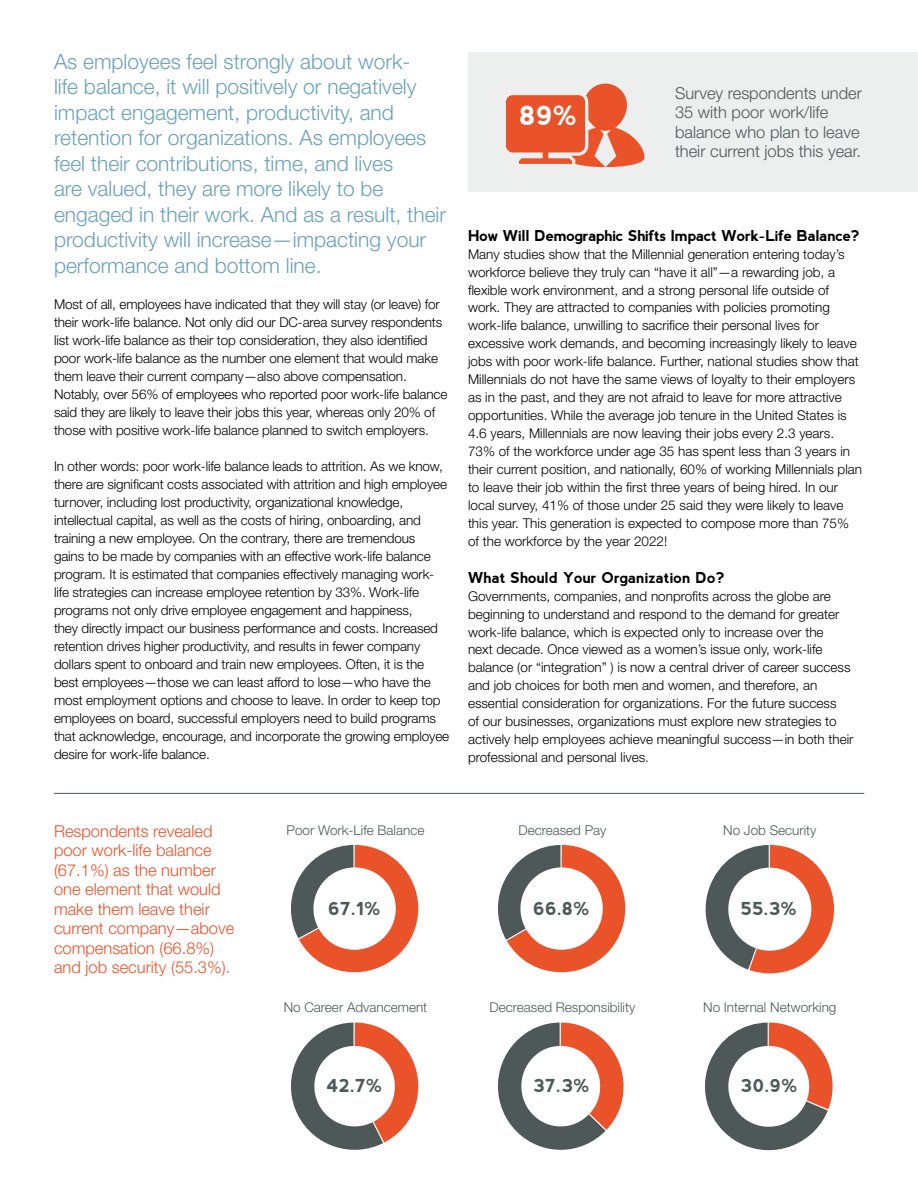
<style>
.page{position:relative;width:918px;height:1188px;background:#fff}
.page>*{position:absolute;margin:0;border:0;box-sizing:border-box;transform-origin:0 0}
.t1{font:700 26.4px "nevis";color:#fff}
.t2{font:300 21px/25.5px "Helvetica Neue LT Std";color:#6aa2b8}
.t3{font:700 17.85px "nevis";color:#4f5858}
.t4{font:300 16.5px/19.5px "Helvetica Neue LT Std";color:#ea5329}
.t5{font:300 16.5px/19.5px "Helvetica Neue LT Std";color:#4f5858}
.t6{font:700 15px "nevis";letter-spacing:-.02em;color:#000}
.t7{font:700 15px "nevis";color:#000}
.t8{font:300 13.5px/18px "Helvetica Neue LT Std";letter-spacing:-.01em;color:#000}
.t9{font:300 13.5px "Helvetica Neue LT Std";color:#4f5858}
</style>
<div class="page">
<div style="left:468px;top:52px;width:450px;height:140px;background:#edeeee"></div>
<svg style="left:506px;top:84px;width:138px;height:84px"></svg>
<svg style="left:291px;top:844px;width:128px;height:129px"></svg>
<svg style="left:498px;top:844px;width:128px;height:129px"></svg>
<svg style="left:710px;top:845px;width:124px;height:129px"></svg>
<svg style="left:291px;top:1022px;width:128px;height:128px"></svg>
<svg style="left:498px;top:1022px;width:126px;height:128px"></svg>
<svg style="left:704px;top:1022px;width:129px;height:123px"></svg>
<hr style="left:54px;top:793px;width:810px;height:1px;background:#4f5858">
<p class="t2" style="left:54px;top:48px;width:394px">As employees feel strongly about work-<br>life balance, it will positively or negatively impact engagement, productivity, and retention for organizations. As employees feel their contributions, time, and lives<br>are valued, they are more likely to be engaged in their work. And as a result, their productivity will increase—impacting your performance and bottom line.</p>
<p class="t8" style="left:54px;top:295px;width:395px">Most of all, employees have indicated that they will stay (or leave) for their work-life balance. Not only did our DC-area survey respondents list work-life balance as their top consideration, they also identified poor work-life balance as the number one element that would make them leave their current company—also above compensation.<br>Notably, over 56% of employees who reported poor work-life balance said they are likely to leave their jobs this year, whereas only 20% of those with positive work-life balance planned to switch employers.</p>
<p class="t8" style="left:54px;top:457px;width:397px">In other words: poor work-life balance leads to attrition. As we know, there are significant costs associated with attrition and high employee turnover, including lost productivity, organizational knowledge, intellectual capital, as well as the costs of hiring, onboarding, and training a new employee. On the contrary, there are tremendous<br>gains to be made by companies with an effective work-life balance program. It is estimated that companies effectively managing work&shy;life strategies can increase employee retention by 33%. Work-life programs not only drive employee engagement and happiness,<br>they directly impact our business performance and costs. Increased retention drives higher productivity, and results in fewer company dollars spent to onboard and train new employees. Often, it is the best employees—those we can least afford to lose—who have the most employment options and choose to leave. In order to keep top employees on board, successful employers need to build programs that acknowledge, encourage, and incorporate the growing employee desire for work-life balance.</p>
<h1 class="t1" style="left:520px;top:100px;width:60px">89%</h1>
<p class="t5" style="left:675px;top:83px;width:189px">Survey respondents under<br>35 with poor work/life balance who plan to leave their current jobs this year.</p>
<p class="t6" style="left:468px;top:227px;width:394px">How Will Demographic Shifts Impact Work-Life Balance?</p>
<p class="t8" style="left:468px;top:244px;width:396px">Many studies show that the Millennial generation entering today’s workforce believe they truly can “have it all”—a rewarding job, a flexible work environment, and a strong personal life outside of work. They are attracted to companies with policies promoting work-life balance, unwilling to sacrifice their personal lives for excessive work demands, and becoming increasingly likely to leave jobs with poor work-life balance. Further, national studies show that Millennials do not have the same views of loyalty to their employers as in the past, and they are not afraid to leave for more attractive opportunities. While the average job tenure in the United States is 4.6 years, Millennials are now leaving their jobs every 2.3 years.<br>73% of the workforce under age 35 has spent less than 3 years in their current position, and nationally, 60% of working Millennials plan to leave their job within the first three years of being hired. In our local survey, 41% of those under 25 said they were likely to leave this year. This generation is expected to compose more than 75% of the workforce by the year 2022!</p>
<p class="t7" style="left:468px;top:569px;width:258px">What Should Your Organization Do?</p>
<p class="t8" style="left:468px;top:586px;width:387px">Governments, companies, and nonprofits across the globe are beginning to understand and respond to the demand for greater work-life balance, which is expected only to increase over the<br>next decade. Once viewed as a women’s issue only, work-life balance (or “integration” ) is now a central driver of career success and job choices for both men and women, and therefore, an essential consideration for organizations. For the future success<br>of our businesses, organizations must explore new strategies to actively help employees achieve meaningful success—in both their professional and personal lives.</p>
<p class="t4" style="left:54px;top:821px;width:182px">Respondents revealed poor work-life balance (67.1%) as the number one element that would make them leave their current company—above compensation (66.8%) and job security (55.3%).</p>
<p class="t9" style="left:287px;top:822px;width:139px">Poor Work-Life Balance</p>
<p class="t9" style="left:518px;top:822px;width:90px">Decreased Pay</p>
<p class="t9" style="left:723px;top:822px;width:95px">No Job Security</p>
<h3 class="t3" style="left:328px;top:898px;width:54px">67.1%</h3>
<h3 class="t3" style="left:533px;top:898px;width:59px">66.8%</h3>
<h3 class="t3" style="left:741px;top:898px;width:58px">55.3%</h3>
<p class="t9" style="left:284px;top:999px;width:145px">No Career Advancement</p>
<p class="t9" style="left:490px;top:999px;width:147px">Decreased Responsibility</p>
<p class="t9" style="left:703px;top:999px;width:135px">No Internal Networking</p>
<h3 class="t3" style="left:326px;top:1076px;width:58px">42.7%</h3>
<h3 class="t3" style="left:533px;top:1076px;width:59px">37.3%</h3>
<h3 class="t3" style="left:741px;top:1076px;width:59px">30.9%</h3>
</div>
